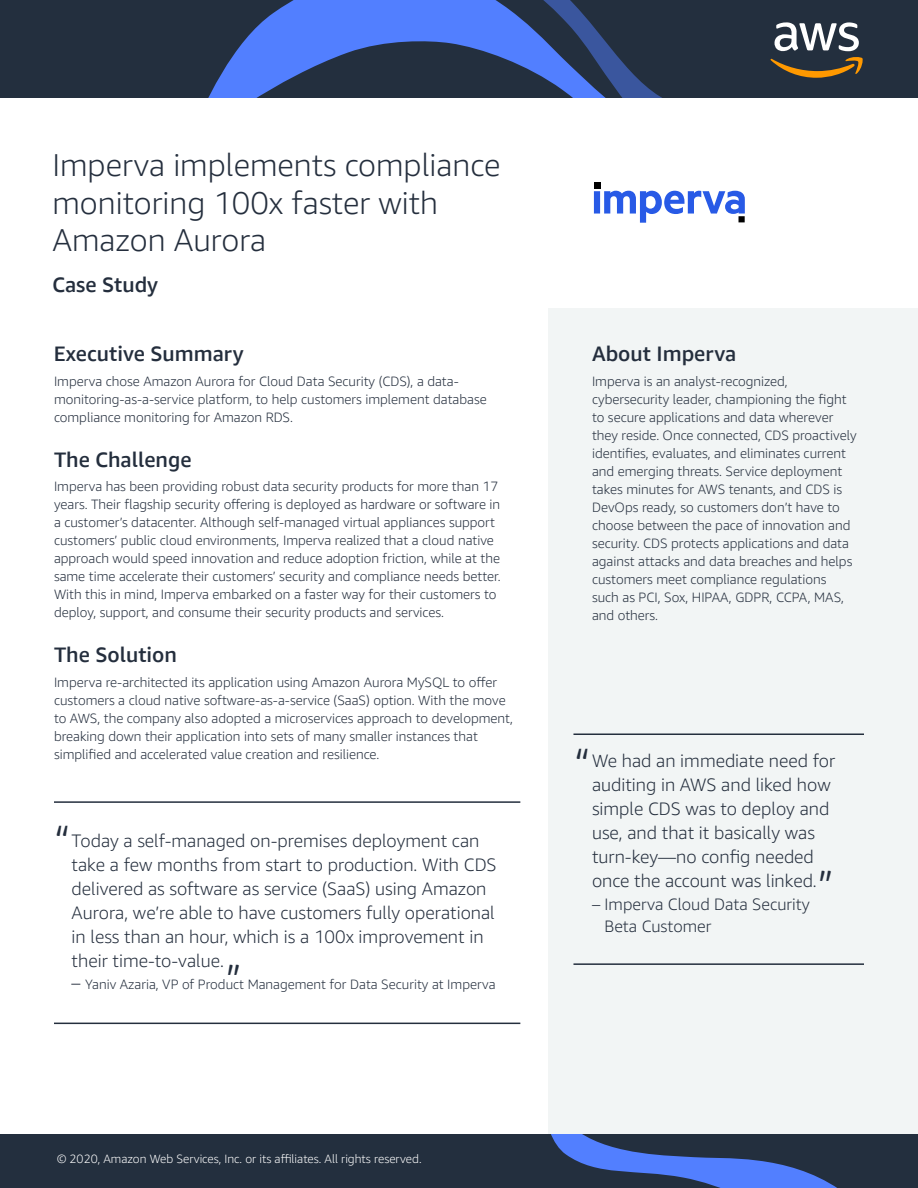
<style>
.page{position:relative;width:918px;height:1188px;background:#fff}
.page>*{position:absolute;margin:0;border:0;box-sizing:border-box;transform-origin:0 0}
.t1{font:300 46.5px "Amazon Ember";color:#242e3d}
.t2{font:300 31.5px/37.5px "Amazon Ember";color:#242e3d}
.t3{font:500 21px "Amazon Ember";color:#242e3d}
.t4{font:300 18px/24px "Amazon Ember";color:#242e3d}
.t5{font:300 16.5px/22.5px "Amazon Ember";color:#242e3d}
.t6{font:300 13.5px/18px "Amazon Ember";color:#242e3d}
.t7{font:300 12px "Amazon Ember";color:#fff}
.s1{font-size:18px}
</style>
<div class="page">
<div style="left:549px;top:309px;width:369px;height:825px;background:#f2f5f5"></div>
<hr style="left:573px;top:734px;width:291px;height:1px;background:#242e3d">
<hr style="left:54px;top:801px;width:466px;height:2px;background:#242e3d">
<hr style="left:54px;top:1023px;width:466px;height:1px;background:#242e3d">
<hr style="left:573px;top:963px;width:291px;height:2px;background:#242e3d">
<svg style="left:594px;top:182px;width:151px;height:41px"></svg>
<div style="left:0;top:1134px;width:918px;height:54px;background:#232f3e"></div>
<svg style="left:551px;top:1134px;width:286px;height:54px"></svg>
<div style="left:0;top:0;width:918px;height:98px;background:#232f3e"></div>
<svg style="left:208px;top:0;width:454px;height:98px"></svg>
<svg style="left:770px;top:22px;width:93px;height:56px"></svg>
<h2 class="t2" style="left:52px;top:147px;width:449px">Imperva implements compliance monitoring 100x faster with<br>Amazon Aurora</h2>
<h3 class="t3" style="left:52px;top:271px;width:107px">Case Study</h3>
<h3 class="t3" style="left:54px;top:340px;width:191px">Executive Summary</h3>
<p class="t6" style="left:54px;top:372px;width:434px">Imperva chose Amazon Aurora for Cloud Data Security (CDS), a data&shy;monitoring-as-a-service platform, to help customers implement database compliance monitoring for Amazon RDS.</p>
<h3 class="t3" style="left:54px;top:446px;width:139px">The Challenge</h3>
<p class="t6" style="left:54px;top:478px;width:448px">Imperva has been providing robust data security products for more than 17 years. Their flagship security offering is deployed as hardware or software in a customer’s datacenter. Although self-managed virtual appliances support customers’ public cloud environments, Imperva realized that a cloud native approach would speed innovation and reduce adoption friction, while at the same time accelerate their customers’ security and compliance needs better.<br>With this in mind, Imperva embarked on a faster way for their customers to deploy, support, and consume their security products and services.</p>
<h3 class="t3" style="left:54px;top:642px;width:125px">The Solution</h3>
<p class="t6" style="left:54px;top:674px;width:460px">Imperva re-architected its application using Amazon Aurora MySQL to offer customers a cloud native software-as-a-service (SaaS) option. With the move to AWS, the company also adopted a microservices approach to development, breaking down their application into sets of many smaller instances that simplified and accelerated value creation and resilience.</p>
<h1 class="t1" style="left:54px;top:813px;width:18px">“</h1>
<p class="t4" style="left:72px;top:828px;width:426px">Today a self-managed on-premises deployment can take a few months from start to production. With CDS delivered as software as service (SaaS) using Amazon Aurora, we’re able to have customers fully operational in less than an hour, which is a 100x improvement in their time-to-value.</p>
<p class="t6" style="left:72px;top:975px;width:425px"><span class="s1">–</span> Yaniv Azaria, VP of Product Management for Data Security at Imperva</p>
<h1 class="t1" style="left:226px;top:952px;width:18px">”</h1>
<p class="t7" style="left:57px;top:1151px;width:366px">© 2020, Amazon Web Services, Inc. or its affiliates. All rights reserved.</p>
<h3 class="t3" style="left:592px;top:340px;width:146px">About Imperva</h3>
<p class="t6" style="left:592px;top:372px;width:266px">Imperva is an analyst-recognized, cybersecurity leader, championing the fight to secure applications and data wherever they reside. Once connected, CDS proactively identifies, evaluates, and eliminates current and emerging threats. Service deployment takes minutes for AWS tenants, and CDS is DevOps ready, so customers don’t have to choose between the pace of innovation and security. CDS protects applications and data against attacks and data breaches and helps customers meet compliance regulations such as PCI, Sox, HIPAA, GDPR, CCPA, MAS, and others.</p>
<h1 class="t1" style="left:574px;top:736px;width:18px">“</h1>
<h3 class="t4" style="left:592px;top:749px;width:245px">We had an immediate need for auditing in AWS and liked how simple CDS was to deploy and use, and that it basically was turn-key—no config needed once the account was linked.</h3>
<p class="t5" style="left:605px;top:893px;width:207px;text-indent:-13px">– Imperva Cloud Data Security<br>Beta Customer</p>
<h1 class="t1" style="left:817px;top:858px;width:18px">”</h1>
</div>
